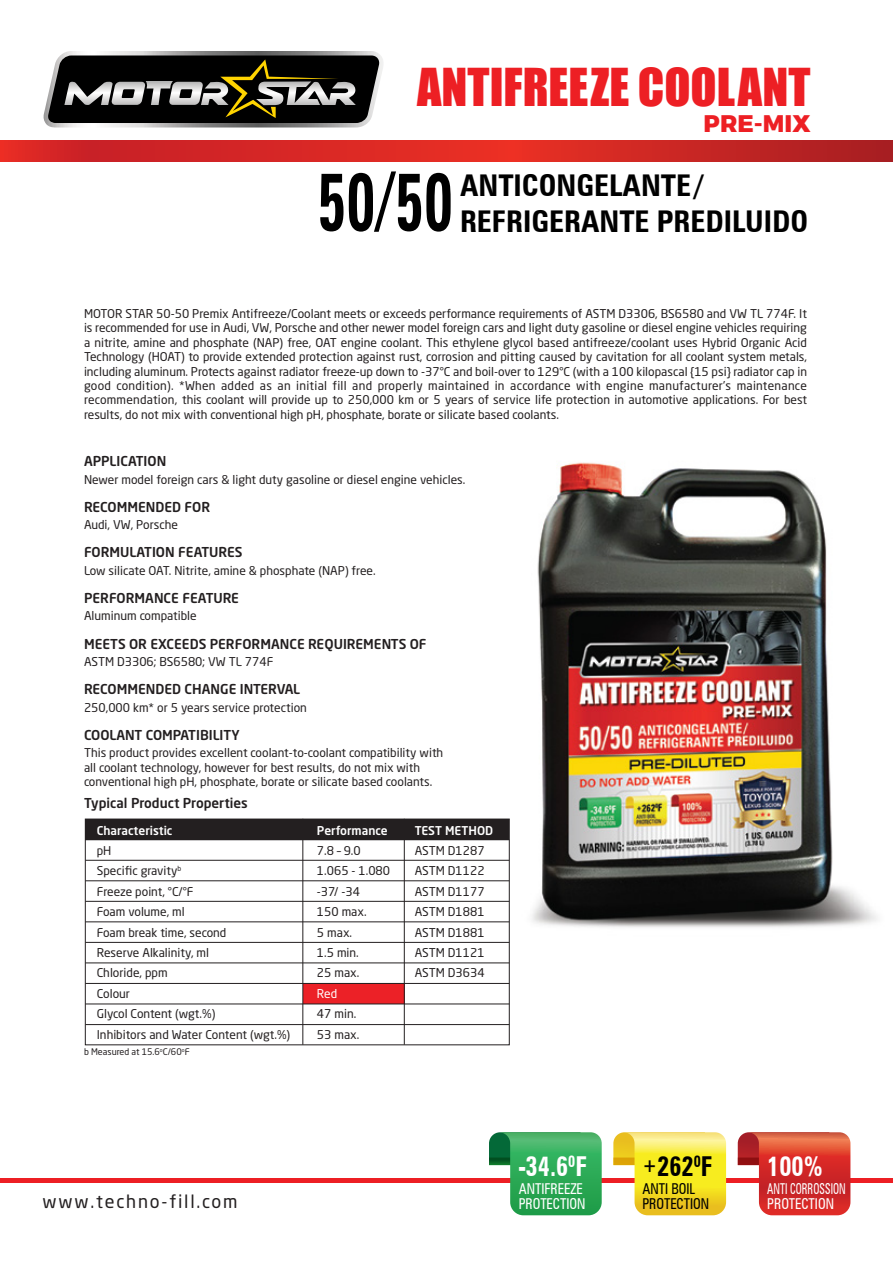
<style>
.page{position:relative;width:893px;height:1263px;background:#fff}
.page>*{position:absolute;margin:0;border:0;box-sizing:border-box;transform-origin:0 0}
.t1{font:700 condensed 81.3px "Zurich BT";color:#000;scale:.72 1}
.t2{font:48px "Impact";color:#ed1f24}
.t3{font:700 condensed 30px/35.7px "Zurich BT";color:#000}
.t4{font:700 condensed 27.45px "Zurich BT";color:#fff;scale:.9 1}
.t5{font:700 condensed 27.45px "Zurich BT";color:#000;scale:.9 1}
.t6{font:800 24px "Montserrat";color:#ed1f24}
.t7{font:18px "Neo Sans Std";letter-spacing:.1em;color:#231f20}
.t8{font:condensed 15px/15px "Zurich BT";color:#fff;scale:.71 1}
.t9{font:condensed 15px/15px "Zurich BT";color:#fff;scale:.9 1}
.t10{font:condensed 15px/15px "Zurich BT";color:#000;scale:.9 1}
.t11{font:500 13.5px "Neo Sans Std";color:#231f20}
.t12{font:12px/14.4px "Neo Sans Std";color:#231f20;text-align:justify}
.t13{font:500 12px "Neo Sans Std";color:#fff}
.t14{font:12px "Neo Sans Std";color:#fff}
.t15{font:9px "Neo Sans Std";color:#231f20}
.s1{font-size:73.2px}
.s2{font-size:19.65px}
</style>
<div class="page">
<img style="left:487px;top:462px;width:390px;height:521px">
<div style="left:303px;top:983px;width:101px;height:21px;background:#ec2127"></div>
<div style="left:85px;top:819px;width:424px;height:20px;background:#231f20"></div>
<svg style="left:0;top:141px;width:893px;height:21px;background:#d12724"></svg>
<hr style="left:0;top:1178px;width:893px;height:4px;background:#ed1f24">
<svg style="left:738px;top:1132px;width:112px;height:83px;background:#d74b45"></svg>
<svg style="left:613px;top:1132px;width:113px;height:83px;background:#f4e04b"></svg>
<svg style="left:489px;top:1132px;width:113px;height:83px;background:#48ae69"></svg>
<svg style="left:43px;top:51px;width:340px;height:77px;background:#4a4944"></svg>
<hr style="left:85px;top:839px;width:424px;height:1px;background:#231f20">
<hr style="left:85px;top:860px;width:424px;height:1px;background:#231f20">
<hr style="left:85px;top:880px;width:424px;height:1px;background:#231f20">
<hr style="left:85px;top:901px;width:424px;height:1px;background:#231f20">
<hr style="left:85px;top:921px;width:424px;height:1px;background:#231f20">
<hr style="left:85px;top:942px;width:424px;height:1px;background:#231f20">
<hr style="left:85px;top:962px;width:424px;height:1px;background:#231f20">
<hr style="left:85px;top:983px;width:424px;height:1px;background:#231f20">
<hr style="left:85px;top:1003px;width:424px;height:1px;background:#231f20">
<hr style="left:85px;top:1024px;width:424px;height:1px;background:#231f20">
<div style="left:85px;top:819px;width:425px;height:226px;border:1px solid #231f20"></div>
<hr style="left:302px;top:819px;width:1px;height:226px;background:#231f20">
<hr style="left:404px;top:819px;width:1px;height:226px;background:#231f20">
<h2 class="t2" style="left:417px;top:50px;width:395px">ANTIFREEZE COOLANT</h2>
<h3 class="t6" style="left:704px;top:104px;width:108px">PRE-MIX</h3>
<h1 class="t1" style="left:317px;top:152px;width:190px">50<span class="s1">/</span>50</h1>
<h3 class="t3" style="left:460px;top:167px;width:350px">ANTICONGELANTE/<br>REFRIGERANTE PREDILUIDO</h3>
<p class="t12" style="left:84px;top:306px;width:725px">MOTOR STAR 50-50 Premix Antifreeze/Coolant meets or exceeds performance requirements of ASTM D3306, BS6580 and VW TL 774F. It is recommended for use in Audi, VW, Porsche and other newer model foreign cars and light duty gasoline or diesel engine vehicles requiring a nitrite, amine and phosphate (NAP) free, OAT engine coolant. This ethylene glycol based antifreeze/coolant uses Hybrid Organic Acid Technology (HOAT) to provide extended protection against rust, corrosion and pitting caused by cavitation for all coolant system metals, including aluminum. Protects against radiator freeze-up down to -37°C and boil-over to 129°C (with a 100 kilopascal {15 psi} radiator cap in good condition). *When added as an initial fill and properly maintained in accordance with engine manufacturer’s maintenance recommendation, this coolant will provide up to 250,000 km or 5 years of service life protection in automotive applications. For best results, do not mix with conventional high pH, phosphate, borate or silicate based coolants.</p>
<p class="t11" style="left:84px;top:453px;width:84px">APPLICATION</p>
<p class="t12" style="left:84px;top:472px;width:383px">Newer model foreign cars &amp; light duty gasoline or diesel engine vehicles.</p>
<p class="t11" style="left:84px;top:498px;width:128px">RECOMMENDED FOR</p>
<p class="t12" style="left:84px;top:517px;width:96px">Audi, VW, Porsche</p>
<p class="t11" style="left:84px;top:544px;width:160px">FORMULATION FEATURES</p>
<p class="t12" style="left:84px;top:563px;width:293px">Low silicate OAT. Nitrite, amine &amp; phosphate (NAP) free.</p>
<p class="t11" style="left:84px;top:589px;width:157px">PERFORMANCE FEATURE</p>
<p class="t12" style="left:84px;top:608px;width:114px">Aluminum compatible</p>
<p class="t11" style="left:84px;top:635px;width:344px">MEETS OR EXCEEDS PERFORMANCE REQUIREMENTS OF</p>
<p class="t12" style="left:84px;top:654px;width:191px">ASTM D3306; BS6580; VW TL 774F</p>
<p class="t11" style="left:84px;top:681px;width:218px">RECOMMENDED CHANGE INTERVAL</p>
<p class="t12" style="left:84px;top:700px;width:224px">250,000 km* or 5 years service protection</p>
<p class="t11" style="left:84px;top:726px;width:157px">COOLANT COMPATIBILITY</p>
<p class="t12" style="left:84px;top:745px;width:361px;text-align:left">This product provides excellent coolant-to-coolant compatibility with all coolant technology, however for best results, do not mix with conventional high pH, phosphate, borate or silicate based coolants.</p>
<p class="t11" style="left:84px;top:795px;width:165px">Typical Product Properties</p>
<p class="t13" style="left:97px;top:822px;width:77px">Characteristic</p>
<p class="t13" style="left:317px;top:822px;width:72px">Performance</p>
<p class="t13" style="left:415px;top:822px;width:80px">TEST METHOD</p>
<p class="t12" style="left:97px;top:843px;width:16px">pH</p>
<p class="t12" style="left:317px;top:843px;width:45px">7.8 – 9.0</p>
<p class="t12" style="left:415px;top:843px;width:71px">ASTM D1287</p>
<p class="t12" style="left:97px;top:863px;width:86px">Specific gravity<sup>b</sup></p>
<p class="t12" style="left:317px;top:863px;width:75px">1.065 - 1.080</p>
<p class="t12" style="left:415px;top:863px;width:71px">ASTM D1122</p>
<p class="t12" style="left:97px;top:884px;width:98px">Freeze point, °C/°F</p>
<p class="t12" style="left:317px;top:884px;width:45px">-37/ -34</p>
<p class="t12" style="left:415px;top:884px;width:71px">ASTM D1177</p>
<p class="t12" style="left:97px;top:904px;width:89px">Foam volume, ml</p>
<p class="t12" style="left:317px;top:904px;width:51px">150 max.</p>
<p class="t12" style="left:415px;top:904px;width:71px">ASTM D1881</p>
<p class="t12" style="left:97px;top:925px;width:131px">Foam break time, second</p>
<p class="t12" style="left:317px;top:925px;width:37px">5 max.</p>
<p class="t12" style="left:415px;top:925px;width:71px">ASTM D1881</p>
<p class="t12" style="left:97px;top:945px;width:114px">Reserve Alkalinity, ml</p>
<p class="t12" style="left:317px;top:945px;width:43px">1.5 min.</p>
<p class="t12" style="left:415px;top:945px;width:71px">ASTM D1121</p>
<p class="t12" style="left:97px;top:965px;width:72px">Chloride, ppm</p>
<p class="t12" style="left:317px;top:965px;width:44px">25 max.</p>
<p class="t12" style="left:415px;top:965px;width:71px">ASTM D3634</p>
<p class="t12" style="left:97px;top:986px;width:35px">Colour</p>
<p class="t14" style="left:317px;top:986px;width:22px">Red</p>
<p class="t12" style="left:97px;top:1006px;width:120px">Glycol Content (wgt.%)</p>
<p class="t12" style="left:317px;top:1006px;width:41px">47 min.</p>
<p class="t12" style="left:97px;top:1027px;width:195px">Inhibitors and Water Content (wgt.%)</p>
<p class="t12" style="left:317px;top:1027px;width:44px">53 max.</p>
<p class="t15" style="left:84px;top:1046px;width:107px">b Measured at 15.6<sup>o</sup>C/60<sup>o</sup>F</p>
<h3 class="t7" style="left:43px;top:1190px;width:197px">www.techno-fill.com</h3>
<h3 class="t4" style="left:519px;top:1149px;width:78px">-34.6<sup>0</sup>F</h3>
<p class="t9" style="left:519px;top:1181px;width:76px">ANTIFREEZE<br>PROTECTION</p>
<h3 class="t5" style="left:642px;top:1149px;width:79px"><span class="s2">+</span>262<sup>0</sup>F</h3>
<p class="t10" style="left:642px;top:1181px;width:76px">ANTI BOIL<br>PROTECTION</p>
<h3 class="t4" style="left:767px;top:1149px;width:63px">100%</h3>
<p class="t8" style="left:767px;top:1181px;width:112px">ANTI CORROSSION<br>PROTECTION</p>
</div>
